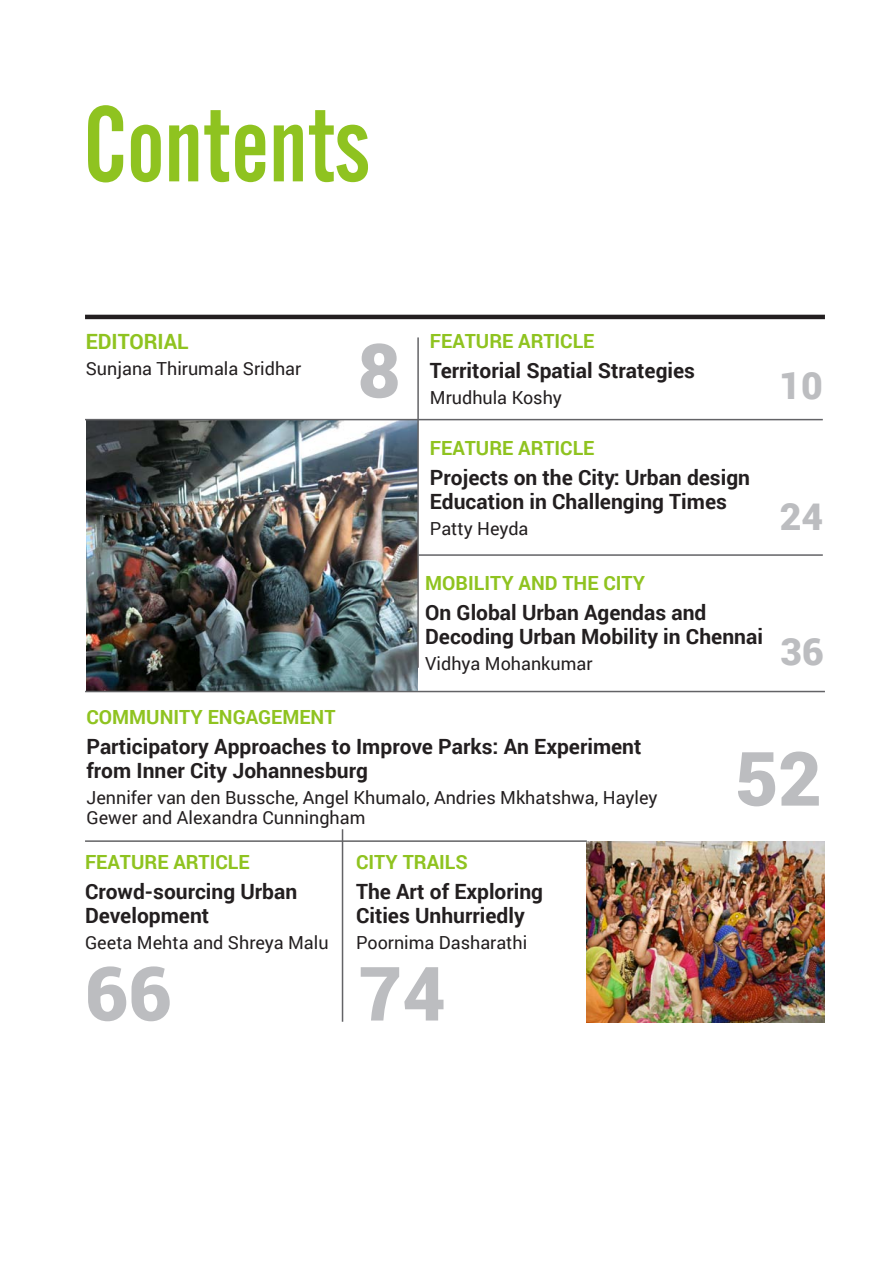
<style>
.page{position:relative;width:893px;height:1263px;background:#fff}
.page>*{position:absolute;margin:0;border:0;box-sizing:border-box;transform-origin:0 0}
.BODY_TEXT{font:112.5px "Alternate Got No 2 D";color:#8fc320}
.ARTICLE_TITLE{font:900 75px "Roboto";color:#bcbdc0}
.ARTICLE_TITLE-2{font:900 37.5px "Roboto";color:#bcbdc0}
.Credits_heading{font:700 21px/24px "Roboto";color:#231f20}
.Credits_heading-2{font:700 21px "Roboto";color:#8fc320}
.Credits_heading-3{font:700 19.5px "Roboto";color:#8fc320}
.Credits{font:18px/19.5px "Roboto";color:#231f20}
</style>
<div class="page">
<img style="left:86px;top:421px;width:332px;height:270px">
<img style="left:587px;top:842px;width:238px;height:181px">
<hr style="left:85px;top:315px;width:740px;height:4px;background:#231f20">
<hr style="left:85px;top:691px;width:740px;height:1px;background:#636366">
<hr style="left:85px;top:840px;width:502px;height:2px;background:#636366">
<hr style="left:342px;top:829px;width:1px;height:193px;background:#636366">
<hr style="left:417px;top:337px;width:2px;height:331px;background:#636366">
<hr style="left:85px;top:419px;width:738px;height:1px;background:#636366">
<hr style="left:418px;top:554px;width:405px;height:2px;background:#636366">
<p class="BODY_TEXT" style="left:83px;top:86px;width:288px">Contents</p>
<p class="Credits_heading-2" style="left:86px;top:327px;width:104px">EDITORIAL</p>
<p class="Credits" style="left:86px;top:358px;width:217px">Sunjana Thirumala Sridhar</p>
<p class="ARTICLE_TITLE" style="left:357px;top:318px;width:45px">8</p>
<p class="Credits_heading-3" style="left:430px;top:327px;width:166px">FEATURE ARTICLE</p>
<p class="Credits_heading" style="left:430px;top:358px;width:267px">Territorial Spatial Strategies</p>
<p class="Credits" style="left:430px;top:387px;width:134px">Mrudhula Koshy</p>
<p class="Credits_heading-3" style="left:430px;top:434px;width:166px">FEATURE ARTICLE</p>
<p class="Credits_heading" style="left:430px;top:465px;width:322px">Projects on the City: Urban design<br>Education in Challenging Times</p>
<p class="Credits" style="left:430px;top:518px;width:100px">Patty Heyda</p>
<p class="Credits_heading-3" style="left:425px;top:569px;width:222px">MOBILITY AND THE CITY</p>
<p class="Credits_heading" style="left:425px;top:600px;width:339px">On Global Urban Agendas and<br>Decoding Urban Mobility in Chennai</p>
<p class="Credits" style="left:425px;top:653px;width:169px">Vidhya Mohankumar</p>
<p class="ARTICLE_TITLE-2" style="left:779px;top:359px;width:45px">10</p>
<p class="ARTICLE_TITLE-2" style="left:780px;top:490px;width:45px">24</p>
<p class="ARTICLE_TITLE-2" style="left:780px;top:625px;width:45px">36</p>
<p class="Credits_heading-3" style="left:86px;top:703px;width:251px">COMMUNITY ENGAGEMENT</p>
<p class="Credits_heading" style="left:86px;top:734px;width:556px">Participatory Approaches to Improve Parks: An Experiment from Inner City Johannesburg</p>
<p class="Credits" style="left:86px;top:787px;width:573px">Jennifer van den Bussche, Angel Khumalo, Andries Mkhatshwa, Hayley<br>Gewer and Alexandra Cunningham</p>
<p class="Credits_heading-3" style="left:85px;top:848px;width:166px">FEATURE ARTICLE</p>
<p class="Credits_heading" style="left:85px;top:879px;width:214px">Crowd-sourcing Urban<br>Development</p>
<p class="Credits" style="left:85px;top:932px;width:245px">Geeta Mehta and Shreya Malu</p>
<p class="Credits_heading-3" style="left:356px;top:848px;width:113px">CITY TRAILS</p>
<p class="Credits_heading" style="left:356px;top:879px;width:189px">The Art of Exploring<br>Cities Unhurriedly</p>
<p class="Credits" style="left:356px;top:932px;width:173px">Poornima Dasharathi</p>
<p class="ARTICLE_TITLE" style="left:85px;top:941px;width:88px">66</p>
<p class="ARTICLE_TITLE" style="left:359px;top:941px;width:88px">74</p>
<p class="ARTICLE_TITLE" style="left:735px;top:726px;width:88px">52</p>
</div>
